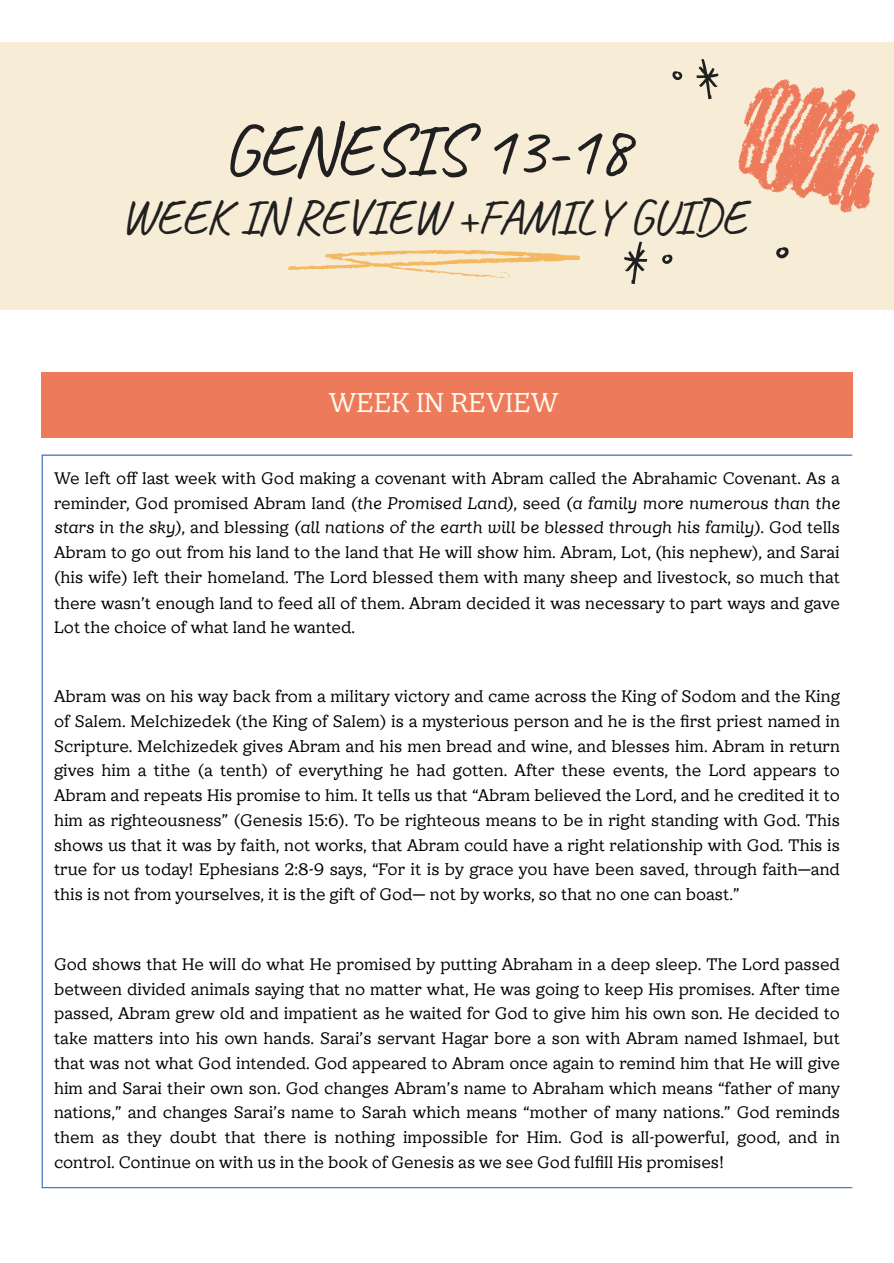
<style>
.page{position:relative;width:894px;height:1263px;background:#fff}
.page>*{position:absolute;margin:0;border:0;box-sizing:border-box;transform-origin:0 0}
.t1{font:72.9px "Caveat";letter-spacing:-.025em;color:#202020}
.t2{font:49.2px "Caveat";letter-spacing:-.025em;color:#202020}
.t3{font:27px "TT Phobos";color:#fffaef}
.t4{font:16.5px/24.8px "TT Phobos";color:#000;text-align:justify}
.s1{font-style:italic}
</style>
<div class="page">
<div style="left:0;top:42px;width:893px;height:267px;background:#f7ecd6"></div>
<svg style="left:738px;top:79px;width:141px;height:134px"></svg>
<svg style="left:672px;top:59px;width:46px;height:40px"></svg>
<svg style="left:624px;top:241px;width:48px;height:43px"></svg>
<svg style="left:776px;top:247px;width:12px;height:12px"></svg>
<svg style="left:288px;top:250px;width:292px;height:29px"></svg>
<div style="left:42px;top:372px;width:810px;height:65px;background:#ed7a5b"></div>
<hr style="left:42px;top:456px;width:1px;height:731px;background:#3b75c2">
<hr style="left:42px;top:454px;width:810px;height:2px;background:#3b75c2">
<hr style="left:42px;top:1187px;width:810px;height:1px;background:#3b75c2">
<p class="t1" style="left:221px;top:104px;width:410px">GENESIS 13-18</p>
<p class="t2" style="left:120px;top:186px;width:628px">WEEK IN REVIEW +FAMILY GUIDE</p>
<p class="t3" style="left:328px;top:386px;width:231px">WEEK IN REVIEW</p>
<p class="t4" style="left:54px;top:466px;width:787px">We left off last week with God making a covenant with Abram called the Abrahamic Covenant. As a reminder, God promised Abram land <span class="s1">(the Promised Land)</span>, seed <span class="s1">(a family more numerous than the stars in the sky)</span>, and blessing <span class="s1">(all nations of the earth will be blessed through his family)</span>. God tells Abram to go out from his land to the land that He will show him. Abram, Lot, (his nephew), and Sarai (his wife) left their homeland. The Lord blessed them with many sheep and livestock, so much that there wasn’t enough land to feed all of them. Abram decided it was necessary to part ways and gave Lot the choice of what land he wanted.</p>
<p class="t4" style="left:54px;top:684px;width:787px">Abram was on his way back from a military victory and came across the King of Sodom and the King of Salem. Melchizedek (the King of Salem) is a mysterious person and he is the first priest named in Scripture. Melchizedek gives Abram and his men bread and wine, and blesses him. Abram in return gives him a tithe (a tenth) of everything he had gotten. After these events, the Lord appears to Abram and repeats His promise to him. It tells us that “Abram believed the Lord, and he credited it to him as righteousness” (Genesis 15:6). To be righteous means to be in right standing with God. This shows us that it was by faith, not works, that Abram could have a right relationship with God. This is true for us today! Ephesians 2:8-9 says, “For it is by grace you have been saved, through faith—and this is not from yourselves, it is the gift of God— not by works, so that no one can boast.”</p>
<p class="t4" style="left:54px;top:952px;width:787px">God shows that He will do what He promised by putting Abraham in a deep sleep. The Lord passed between divided animals saying that no matter what, He was going to keep His promises. After time passed, Abram grew old and impatient as he waited for God to give him his own son. He decided to take matters into his own hands. Sarai’s servant Hagar bore a son with Abram named Ishmael, but that was not what God intended. God appeared to Abram once again to remind him that He will give him and Sarai their own son. God changes Abram’s name to Abraham which means “father of many nations,” and changes Sarai’s name to Sarah which means “mother of many nations.” God reminds them as they doubt that there is nothing impossible for Him. God is all-powerful, good, and in control. Continue on with us in the book of Genesis as we see God fulfill His promises!</p>
</div>
